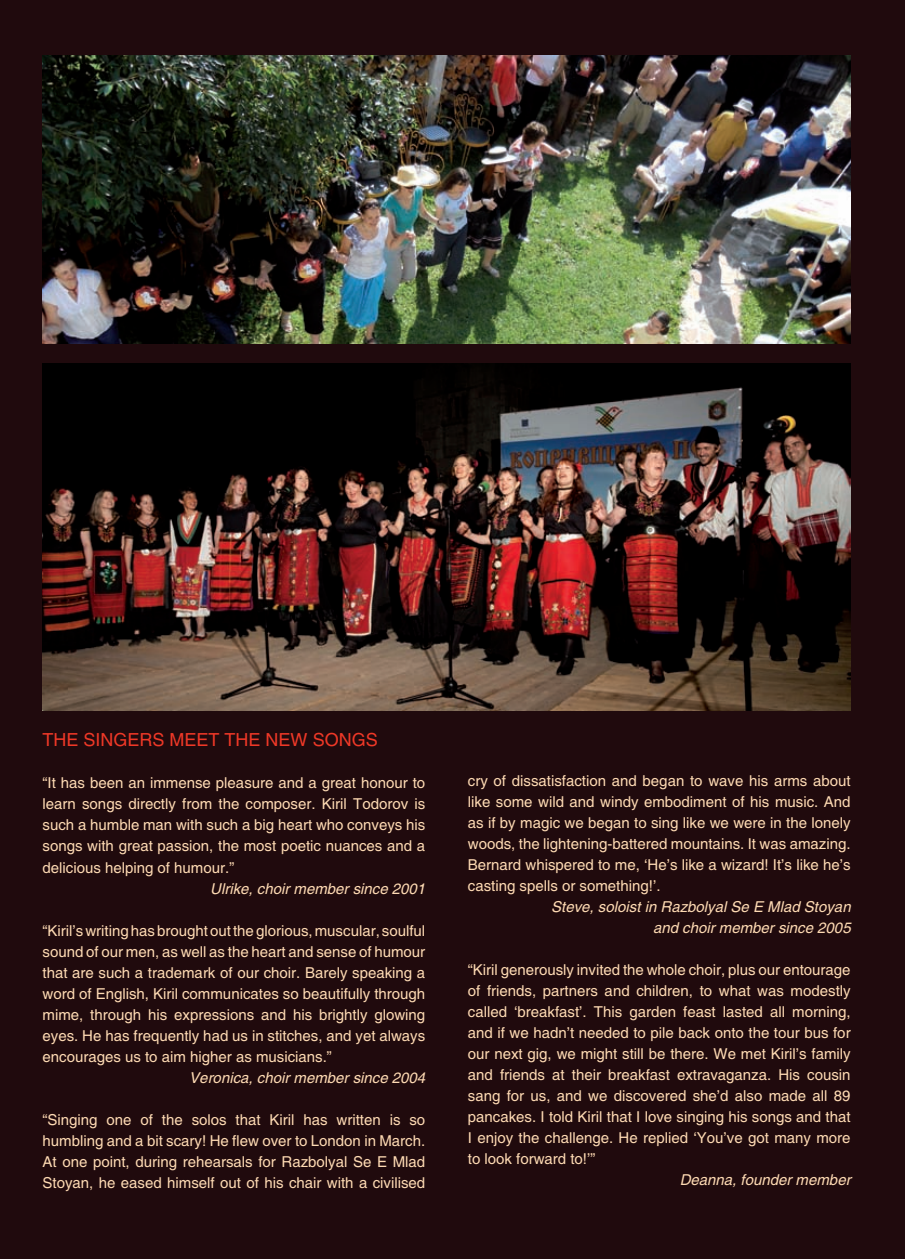
<style>
.page{position:relative;width:906px;height:1259px;background:#fff}
.page>*{position:absolute;margin:0;border:0;box-sizing:border-box;transform-origin:0 0}
.t1{font:18px "Helvetica";color:#ee3827}
.t2{font:15px/21px "Helvetica";color:#fedab3;text-align:justify}
.t3{font:italic 15px/21px "Helvetica";color:#fedab3;text-align:right}
</style>
<div class="page">
<div style="left:0;top:0;width:904px;height:1259px;background:#200a0d"></div>
<img style="left:43px;top:55px;width:807px;height:288px">
<img style="left:43px;top:364px;width:807px;height:346px">
<p class="t1" style="left:43px;top:729px;width:337px">THE SINGERS MEET THE NEW SONGS</p>
<p class="t2" style="left:43px;top:773px;width:384px">“It has been an immense pleasure and a great honour to learn songs directly from the composer. Kiril Todorov is such a humble man with such a big heart who conveys his songs with great passion, the most poetic nuances and a delicious helping of humour.”</p>
<p class="t3" style="left:210px;top:878px;width:217px">Ulrike, choir member since 2001</p>
<p class="t2" style="left:43px;top:920px;width:384px">“Kiril’s writing has brought out the glorious, muscular, soulful sound of our men, as well as the heart and sense of humour that are such a trademark of our choir. Barely speaking a word of English, Kiril communicates so beautifully through mime, through his expressions and his brightly glowing eyes. He has frequently had us in stitches, and yet always encourages us to aim higher as musicians.”</p>
<p class="t3" style="left:189px;top:1067px;width:237px">Veronica, choir member since 2004</p>
<p class="t2" style="left:43px;top:1109px;width:384px">“Singing one of the solos that Kiril has written is so humbling and a bit scary! He flew over to London in March.<br>At one point, during rehearsals for Razbolyal Se E Mlad Stoyan, he eased himself out of his chair with a civilised</p>
<p class="t2" style="left:468px;top:771px;width:384px">cry of dissatisfaction and began to wave his arms about like some wild and windy embodiment of his music. And as if by magic we began to sing like we were in the lonely woods, the lightening-battered mountains. It was amazing.<br>Bernard whispered to me, ‘He’s like a wizard! It’s like he’s casting spells or something!’.</p>
<p class="t3" style="left:551px;top:897px;width:301px">Steve, soloist in Razbolyal Se E Mlad Stoyan and choir member since 2005</p>
<p class="t2" style="left:468px;top:960px;width:384px">“Kiril generously invited the whole choir, plus our entourage of friends, partners and children, to what was modestly called ‘breakfast’. This garden feast lasted all morning, and if we hadn’t needed to pile back onto the tour bus for our next gig, we might still be there. We met Kiril’s family and friends at their breakfast extravaganza. His cousin sang for us, and we discovered she’d also made all 89 pancakes. I told Kiril that I love singing his songs and that I enjoy the challenge. He replied ‘You’ve got many more to look forward to!’”</p>
<p class="t3" style="left:679px;top:1170px;width:172px">Deanna, founder member</p>
</div>
